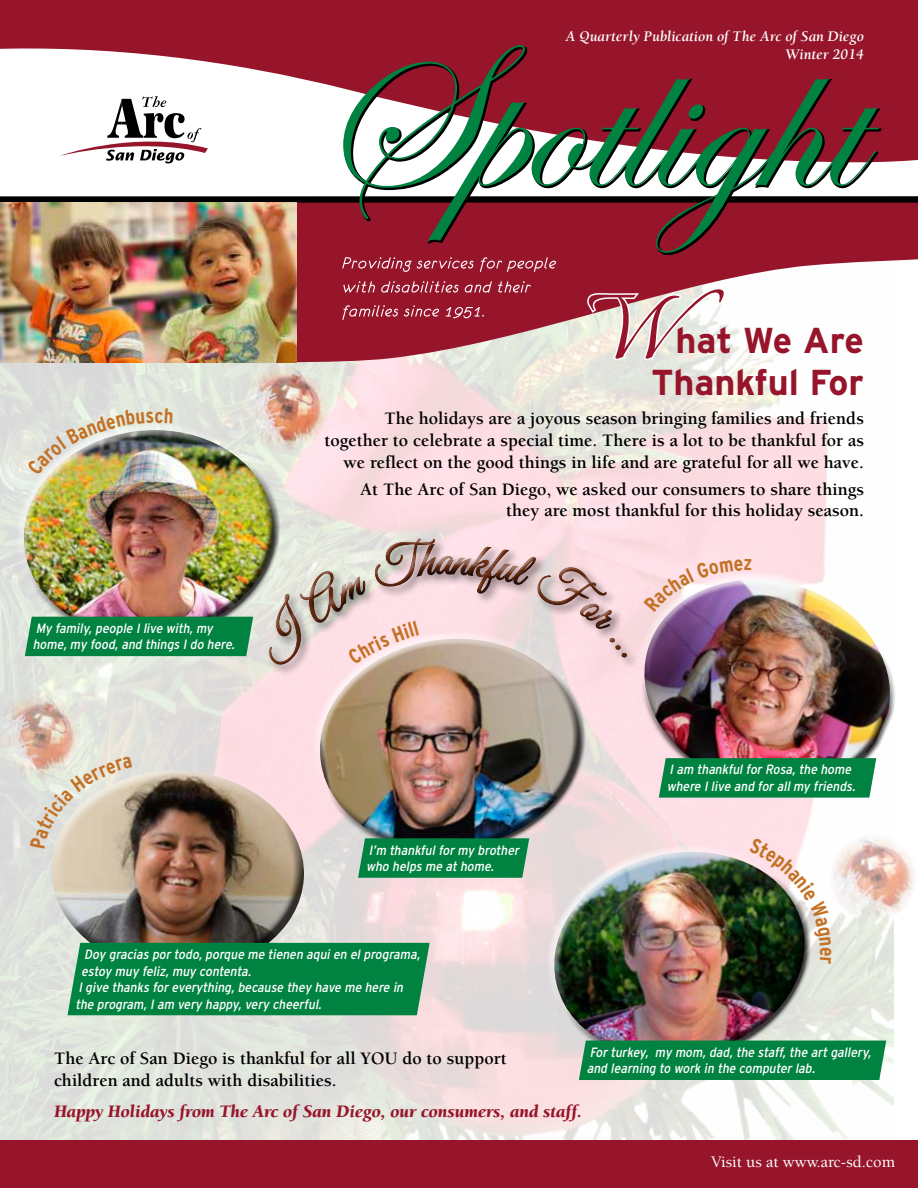
<style>
.page{position:relative;width:918px;height:1188px;background:#fff}
.page>*{position:absolute;margin:0;border:0;box-sizing:border-box;transform-origin:0 0}
.t1{font:108px "Italianno";color:#96152b}
.t2{font:48px "Great Vibes";color:#662910}
.t3{font:700 36px/41.4px "Interstate";color:#96152b;text-align:right}
.t4{font:700 condensed 21px "Interstate";color:#c37125}
.t5{font:700 18px/21.6px "Berkeley";color:#000;text-align:right}
.t6{font:italic 900 18px "Berkeley";color:#96152b}
.t7{font:500 16.5px "Berkeley";color:#fff}
.t8{font:italic 700 15px/18px "Berkeley";color:#fff;text-align:right}
.t9{font:italic condensed 13.5px/16.5px "Interstate";color:#fff}
</style>
<div class="page">
<img style="left:0;top:370px;width:893px;height:771px">
<svg style="left:639px;top:543px;width:254px;height:48px;fill:#fee1e8"></svg>
<img style="left:621px;top:591px;width:274px;height:233px">
<svg style="left:525px;top:822px;width:280px;height:205px;background:#ecdadd"></svg>
<img style="left:545px;top:864px;width:289px;height:225px">
<svg style="left:0;top:203px;width:918px;height:167px"></svg>
<svg style="left:0;top:0;width:918px;height:162px;fill:#96152b"></svg>
<svg style="left:59px;top:96px;width:149px;height:67px"></svg>
<div style="left:0;top:196px;width:918px;height:7px;background:#000"></div>
<svg style="left:343px;top:281px;width:32px;height:12px"></svg>
<svg style="left:381px;top:281px;width:77px;height:12px"></svg>
<svg style="left:465px;top:281px;width:27px;height:12px"></svg>
<svg style="left:498px;top:281px;width:33px;height:12px"></svg>
<svg style="left:342px;top:305px;width:56px;height:15px"></svg>
<svg style="left:404px;top:305px;width:35px;height:12px"></svg>
<svg style="left:446px;top:307px;width:38px;height:11px"></svg>
<svg style="left:342px;top:45px;width:541px;height:227px"></svg>
<img style="left:0;top:202px;width:297px;height:160px">
<div style="left:0;top:1141px;width:918px;height:47px;background:#96152b"></div>
<svg style="left:299px;top:721px;width:16px;height:85px"></svg>
<img style="left:315px;top:721px;width:286px;height:151px">
<img style="left:4px;top:410px;width:267px;height:183px">
<img style="left:20px;top:455px;width:274px;height:203px">
<svg style="left:584px;top:286px;width:144px;height:79px"></svg>
<div style="left:258px;top:527px;width:377px;height:138px;background:#fff;opacity:.75"></div>
<div style="left:262px;top:531px;width:376px;height:145px;background:#000;opacity:.75"></div>
<svg style="left:358px;top:838px;width:171px;height:40px;background:#0a8547"></svg>
<div style="left:25px;top:617px;width:228px;height:39px;background:#008241"></div>
<svg style="left:659px;top:758px;width:217px;height:40px;background:#0a8648"></svg>
<div style="left:579px;top:1041px;width:307px;height:39px;background:#008241"></div>
<img style="left:240px;top:363px;width:88px;height:88px;border-radius:44px">
<img style="left:0;top:691px;width:82px;height:88px">
<img style="left:824px;top:834px;width:91px;height:94px">
<svg style="left:50px;top:807px;width:259px;height:171px;background:#8f857e"></svg>
<div style="left:67px;top:943px;width:363px;height:72px;background:#008241"></div>
<svg style="left:268px;top:532px;width:359px;height:189px;background:#d9c2bd"></svg>
<svg style="left:644px;top:559px;width:108px;height:53px;background:#dbbed3"></svg>
<img style="left:30px;top:756px;width:272px;height:169px">
<img style="left:27px;top:409px;width:127px;height:67px">
<svg style="left:165px;top:407px;width:8px;height:16px"></svg>
<svg style="left:749px;top:837px;width:82px;height:109px"></svg>
<svg style="left:820px;top:958px;width:11px;height:7px"></svg>
<p class="t8" style="left:566px;top:28px;width:300px">A Quarterly Publication of The Arc of San Diego<br>Winter 2014</p>
<h3 class="t4" style="left:154px;top:403px;width:11px">c</h3>
<p class="t9" style="left:33px;top:620px;width:206px">My family,people Ilive with,my home,my food,and things Ido here.</p>
<h1 class="t1" style="left:587px;top:267px;width:98px">W</h1>
<h3 class="t3" style="left:651px;top:320px;width:214px">hat We Are<br>Thankful For</h3>
<h3 class="t5" style="left:324px;top:408px;width:541px">The holidays are a joyous season bringing families and friends together to celebrate a special time. There is a lot to be thankful for as we reflect on the good things in life and are grateful for all we have.</h3>
<h3 class="t5" style="left:360px;top:478px;width:505px">At The Arc of San Diego, we asked our consumers to share things they are most thankful for this holiday season.</h3>
<h2 class="t2" style="left:436px;top:533px;width:18px">a</h2>
<p class="t9" style="left:366px;top:841px;width:157px">I’m thankfulformy brother who helps me athome.</p>
<p class="t9" style="left:667px;top:761px;width:193px">Iam thankfulforRosa,the home where Ilive and forallmy friends.</p>
<p class="t9" style="left:84px;top:946px;width:340px">Doy gracias portodo,porque me tienen aquien elprograma,</p>
<p class="t9" style="left:81px;top:962px;width:174px">estoy muy feliz,muy contenta.</p>
<p class="t9" style="left:78px;top:979px;width:329px">Igive thanks foreverything,because they have me here in</p>
<p class="t9" style="left:75px;top:995px;width:250px">the program,Iam very happy,very cheerful.</p>
<h3 class="t5" style="left:54px;top:1048px;width:454px;text-align:left">The Arc of San Diego is thankful for all YOU do to support children and adults with disabilities.</h3>
<h3 class="t4" style="left:839px;top:947px;width:11px;rotate:90deg">e</h3>
<p class="t9" style="left:587px;top:1044px;width:288px">Forturkey, my mom,dad,the staff,the artgallery, and learning to work in the computerlab.</p>
<h3 class="t6" style="left:54px;top:1102px;width:529px">Happy Holidays from The Arc of San Diego, our consumers, and staff.</h3>
<p class="t7" style="left:711px;top:1153px;width:186px">Visit us at www.arc-sd.com</p>
</div>
